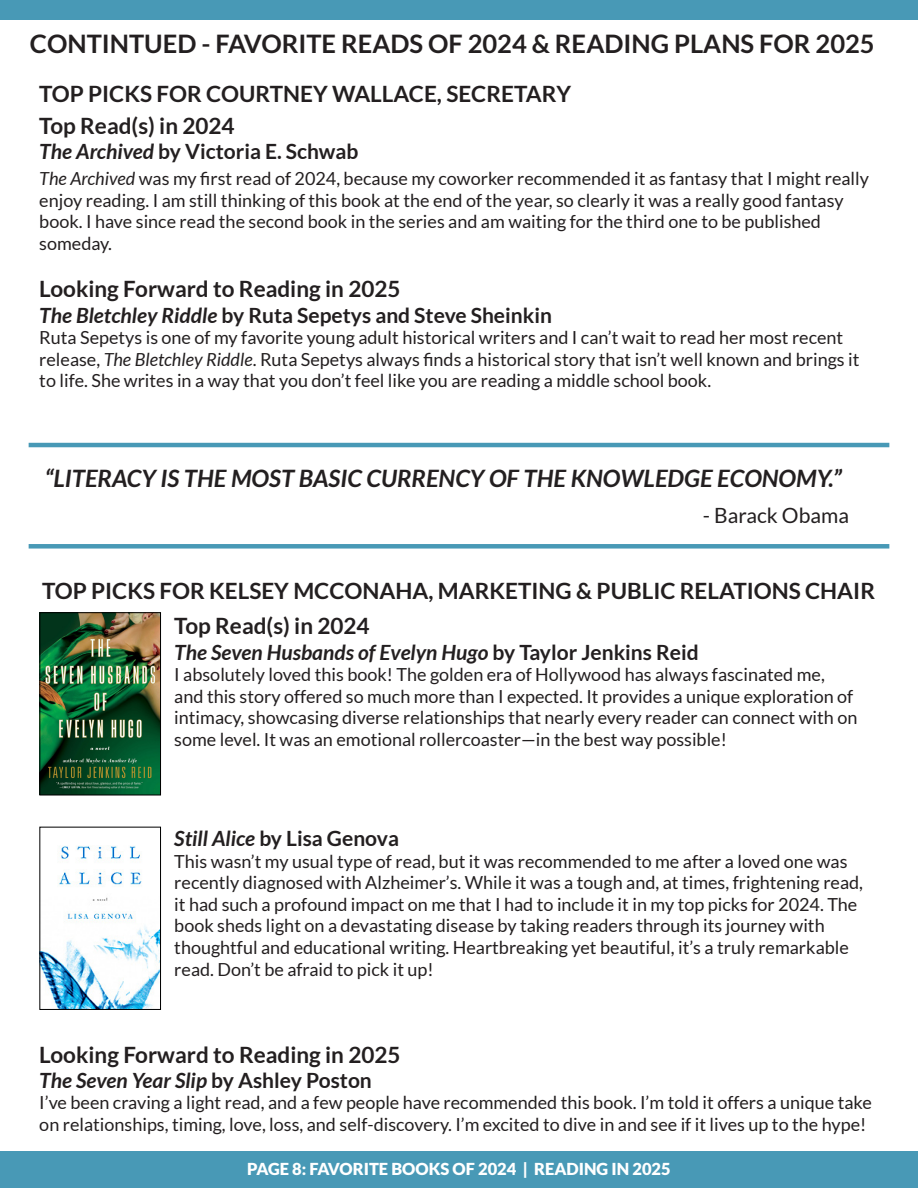
<style>
.page{position:relative;width:918px;height:1188px;background:#fff}
.page>*{position:absolute;margin:0;border:0;box-sizing:border-box;transform-origin:0 0}
.t1{font:700 25.5px "Lato";color:#231f20}
.t2{font:italic 700 24px "Lato";color:#231f20}
.t3{font:700 22.5px "Lato";color:#231f20}
.t4{font:700 21px "Lato";color:#231f20}
.t5{font:italic 700 21px "Lato";color:#231f20}
.t6{font:21px "Lato";color:#231f20}
.t7{font:18px/21.6px "Lato";color:#231f20}
.t8{font:900 16.5px "Lato";color:#fff}
.s1{font-style:italic}
.s2{font-style:normal}
</style>
<div class="page">
<div style="left:0;top:0;width:918px;height:20px;background:#4899b6"></div>
<div style="left:0;top:1151px;width:918px;height:37px;background:#4899b6"></div>
<img style="left:41px;top:614px;width:118px;height:180px">
<div style="left:39px;top:612px;width:122px;height:184px;border:1px solid #000"></div>
<img style="left:41px;top:846px;width:118px;height:162px">
<div style="left:39px;top:827px;width:122px;height:183px;border:1px solid #000"></div>
<hr style="left:29px;top:443px;width:860px;height:4px;background:#4899b6">
<div style="left:29px;top:544px;width:860px;height:5px;background:#4899b6"></div>
<p class="t1" style="left:30px;top:29px;width:846px">CONTINTUED - FAVORITE READS OF 2024 &amp; READING PLANS FOR 2025</p>
<p class="t3" style="left:39px;top:81px;width:533px">TOP PICKS FOR COURTNEY WALLACE, SECRETARY</p>
<p class="t3" style="left:39px;top:113px;width:197px">Top Read(s) in 2024</p>
<p class="t4" style="left:39px;top:139px;width:321px"><span class="s1">The Archived</span> by Victoria E. Schwab</p>
<p class="t7" style="left:39px;top:168px;width:831px"><span class="s1">The Archived</span> was my first read of 2024, because my coworker recommended it as fantasy that I might really enjoy reading. I am still thinking of this book at the end of the year, so clearly it was a really good fantasy book. I have since read the second book in the series and am waiting for the third one to be published someday.</p>
<p class="t3" style="left:39px;top:276px;width:363px">Looking Forward to Reading in 2025</p>
<p class="t4" style="left:39px;top:303px;width:514px"><span class="s1">The Bletchley Riddle</span> by Ruta Sepetys and Steve Sheinkin</p>
<p class="t7" style="left:39px;top:327px;width:822px">Ruta Sepetys is one of my favorite young adult historical writers and I can’t wait to read her most recent release, <span class="s1">The Bletchley Riddle</span>. Ruta Sepetys always finds a historical story that isn’t well known and brings it to life. She writes in a way that you don’t feel like you are reading a middle school book.</p>
<p class="t2" style="left:45px;top:464px;width:799px">“LITERACY IS THE MOST BASIC CURRENCY OF THE KNOWLEDGE ECONOMY.”</p>
<p class="t6" style="left:703px;top:504px;width:148px">- Barack Obama</p>
<p class="t3" style="left:42px;top:578px;width:834px">TOP PICKS FOR KELSEY MCCONAHA, MARKETING &amp; PUBLIC RELATIONS CHAIR</p>
<p class="t3" style="left:174px;top:613px;width:197px">Top Read(s) in 2024</p>
<p class="t5" style="left:174px;top:640px;width:526px">The Seven Husbands of Evelyn Hugo <span class="s2">by Taylor Jenkins Reid</span></p>
<p class="t7" style="left:174px;top:664px;width:685px">I absolutely loved this book! The golden era of Hollywood has always fascinated me, and this story offered so much more than I expected. It provides a unique exploration of intimacy, showcasing diverse relationships that nearly every reader can connect with on some level. It was an emotional rollercoaster—in the best way possible!</p>
<p class="t4" style="left:174px;top:826px;width:226px"><span class="s1">Still Alice</span> by Lisa Genova</p>
<p class="t7" style="left:174px;top:850px;width:690px">This wasn’t my usual type of read, but it was recommended to me after a loved one was recently diagnosed with Alzheimer’s. While it was a tough and, at times, frightening read, it had such a profound impact on me that I had to include it in my top picks for 2024. The book sheds light on a devastating disease by taking readers through its journey with thoughtful and educational writing. Heartbreaking yet beautiful, it’s a truly remarkable read. Don’t be afraid to pick it up!</p>
<p class="t3" style="left:39px;top:1041px;width:363px">Looking Forward to Reading in 2025</p>
<p class="t5" style="left:39px;top:1068px;width:334px">The Seven Year Slip <span class="s2">by Ashley Poston</span></p>
<p class="t7" style="left:39px;top:1092px;width:834px">I’ve been craving a light read, and a few people have recommended this book. I’m told it offers a unique take on relationships, timing, love, loss, and self-discovery. I’m excited to dive in and see if it lives up to the hype!</p>
<p class="t8" style="left:247px;top:1159px;width:425px">PAGE 8: FAVORITE BOOKS OF 2024 | READING IN 2025</p>
</div>
